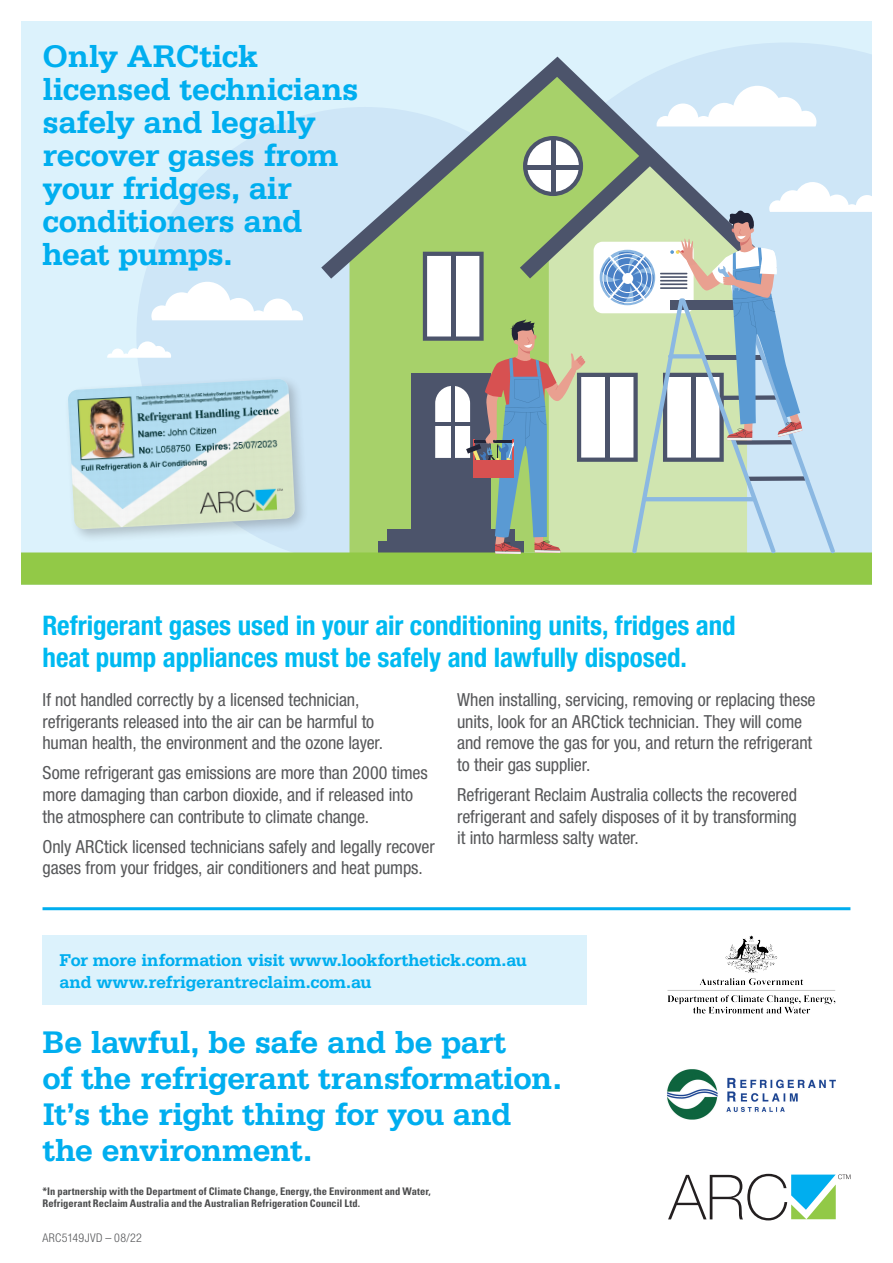
<style>
.page{position:relative;width:893px;height:1263px;background:#fff}
.page>*{position:absolute;margin:0;border:0;box-sizing:border-box;transform-origin:0 0}
.t1{font:700 33px/33px "Serifa";letter-spacing:-.02em;color:#00aeef}
.t2{font:700 condensed 27px/32.4px "Helvetica Neue LT Std";letter-spacing:-.005em;color:#00baf1}
.t3{font:condensed 18px/21.6px "Helvetica Neue LT Std";letter-spacing:-.005em;color:#57585a}
.t4{font:700 18px/21.6px "Serifa";letter-spacing:-.02em;color:#00aeef}
.t5{font:300 condensed 12px "Helvetica Neue LT Std";letter-spacing:.025em;color:#57585a}
.t6{font:700 condensed 10.5px/12px "Univers";letter-spacing:.005em;color:#4b4c4d}
</style>
<div class="page">
<div style="left:21px;top:21px;width:851px;height:564px;background:#dcf2fc"></div>
<svg style="left:557px;top:43px;width:315px;height:93px;fill:#cee6f7"></svg>
<svg style="left:777px;top:86px;width:39px;height:40px"></svg>
<svg style="left:321px;top:57px;width:456px;height:79px"></svg>
<div style="left:43px;top:935px;width:544px;height:69px;background:#dcf2fc"></div>
<svg style="left:668px;top:1174px;width:182px;height:46px"></svg>
<img style="left:667px;top:1069px;width:169px;height:51px">
<img style="left:668px;top:935px;width:167px;height:79px">
<hr style="left:43px;top:907px;width:807px;height:3px;background:#00aeef">
<svg style="left:21px;top:136px;width:851px;height:449px"></svg>
<div style="left:63px;top:374px;width:246px;height:169px;background:#231f20;opacity:.24"></div>
<img style="left:68px;top:379px;width:227px;height:150px">
<h1 class="t1" style="left:43px;top:40px;width:318px">Only ARCtick licensed technicians safely and legally recover gases from your fridges, air conditioners and heat pumps.</h1>
<h2 class="t2" style="left:43px;top:609px;width:695px">Refrigerant gases used in your air conditioning units, fridges and heat pump appliances must be safely and lawfully disposed.</h2>
<p class="t3" style="left:43px;top:689px;width:342px">If not handled correctly by a licensed technician, refrigerants released into the air can be harmful to human health, the environment and the ozone layer.</p>
<p class="t3" style="left:43px;top:762px;width:387px">Some refrigerant gas emissions are more than 2000 times more damaging than carbon dioxide, and if released into the atmosphere can contribute to climate change.</p>
<p class="t3" style="left:43px;top:835px;width:394px">Only ARCtick licensed technicians safely and legally recover gases from your fridges, air conditioners and heat pumps.</p>
<p class="t3" style="left:457px;top:689px;width:360px">When installing, servicing, removing or replacing these units, look for an ARCtick technician. They will come and remove the gas for you, and return the refrigerant to their gas supplier.</p>
<p class="t3" style="left:457px;top:784px;width:341px;text-align:justify">Refrigerant Reclaim Australia collects the recovered refrigerant and safely disposes of it by transforming it into harmless salty water.</p>
<p class="t4" style="left:60px;top:949px;width:469px">For more information visit www.lookforthetick.com.au and www.refrigerantreclaim.com.au</p>
<h1 class="t1" style="left:43px;top:1024px;width:521px;line-height:36px">Be lawful, be safe and be part<br>of the refrigerant transformation.<br>It’s the right thing for you and the environment.</h1>
<p class="t6" style="left:43px;top:1185px;width:390px">*In partnership with the Department of Climate Change, Energy, the Environment and Water,<br>Refrigerant Reclaim Australia and the Australian Refrigeration Council Ltd.</p>
<p class="t5" style="left:43px;top:1231px;width:101px">ARC5149JVD – 08/22</p>
</div>
